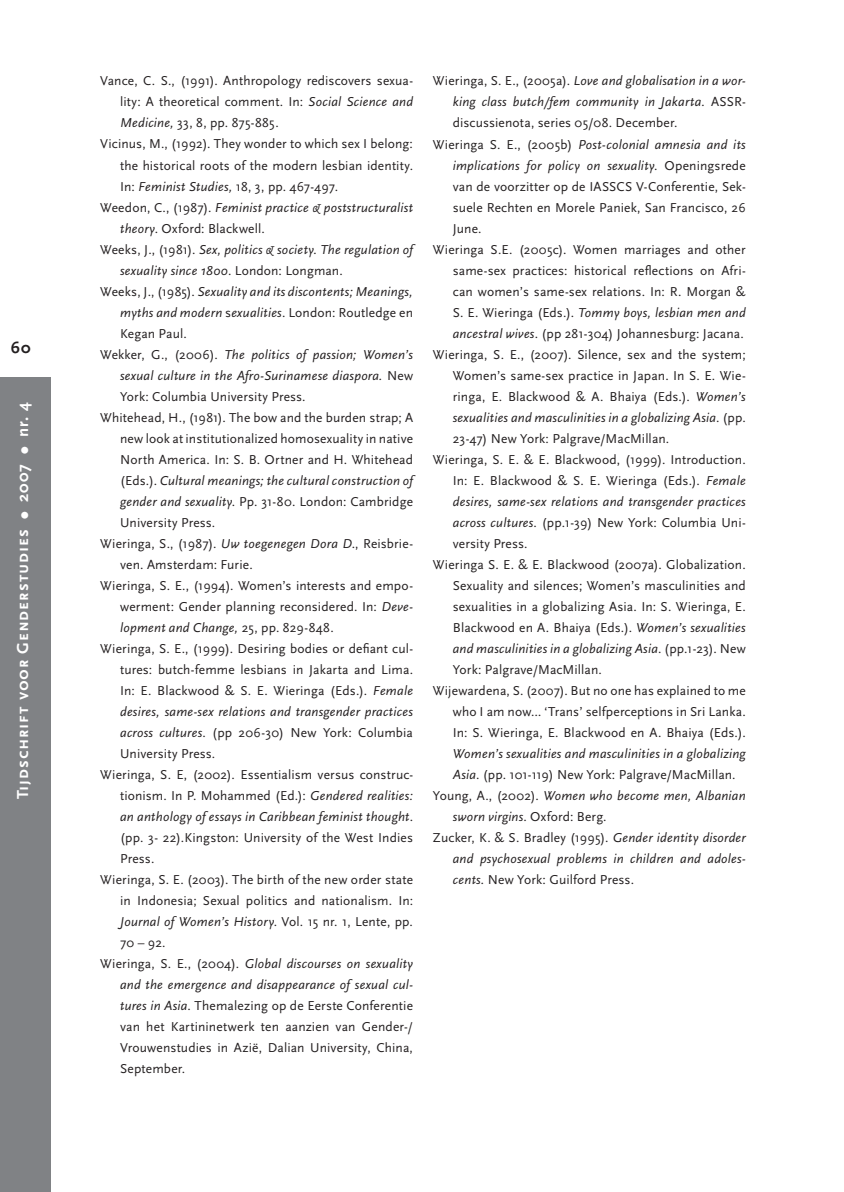
<style>
.page{position:relative;width:844px;height:1192px;background:#fff}
.page>*{position:absolute;margin:0;border:0;box-sizing:border-box;transform-origin:0 0}
.t1{font:700 16.62px "Scala Sans Caps";letter-spacing:.05em;color:#fff}
.t2{font:700 16.62px "Scala Sans";color:#231f20}
.t3{font:13.47px "Scala Sans";letter-spacing:.01em;color:#231f20}
.t4{font:italic 13.47px "Scala Sans";letter-spacing:.015em;color:#231f20}
.s1{font-family:"Scala Sans"}
.s2{font-style:italic}
.s3{font-style:normal}
</style>
<div class="page">
<div style="left:0;top:378px;width:51px;height:813px;background:#808285"></div>
<p class="t2" style="left:11px;top:338px;width:21px">60</p>
<p class="t1" style="left:13px;top:799px;width:398px;rotate:-90deg">Tijdschrift voor Genderstudies ● <span class="s1">2007</span> ● <span class="s1">nr. 4</span></p>
<p class="t3" style="left:100px;top:74px;width:314px">Vance, C. S., (1991). Anthropology rediscovers sexua-</p>
<p class="t3" style="left:120px;top:95px;width:294px">lity: A theoretical comment. In: <span class="s2">Social Science and</span></p>
<p class="t3" style="left:120px;top:116px;width:160px"><span class="s2">Medicine,</span> 33, 8, pp. 875-885.</p>
<p class="t3" style="left:100px;top:137px;width:314px">Vicinus, M., (1992). They wonder to which sex I belong:</p>
<p class="t3" style="left:120px;top:158px;width:294px">the historical roots of the modern lesbian identity.</p>
<p class="t3" style="left:120px;top:179px;width:219px">In: <span class="s2">Feminist Studies,</span> 18, 3, pp. 467-497.</p>
<p class="t4" style="left:100px;top:200px;width:314px"><span class="s3">Weedon, C., (1987).</span> Feminist practice &amp; poststructuralist</p>
<p class="t3" style="left:120px;top:221px;width:146px"><span class="s2">theory</span>. Oxford: Blackwell.</p>
<p class="t4" style="left:100px;top:242px;width:314px"><span class="s3">Weeks, J., (1981).</span> Sex, politics &amp; society. The regulation of</p>
<p class="t4" style="left:120px;top:263px;width:224px">sexuality since 1800<span class="s3">. London: Longman.</span></p>
<p class="t4" style="left:100px;top:284px;width:314px"><span class="s3">Weeks, J., (1985).</span> Sexuality and its discontents; Meanings,</p>
<p class="t4" style="left:120px;top:305px;width:294px">myths and modern <span class="s3">s</span>exualities<span class="s3">. London: Routledge en</span></p>
<p class="t3" style="left:120px;top:326px;width:68px">Kegan Paul.</p>
<p class="t4" style="left:100px;top:347px;width:314px"><span class="s3">Wekker, G., (2006).</span> The politics of passion; Women’s</p>
<p class="t4" style="left:120px;top:368px;width:294px">sexual culture in the Afro-Surinamese diaspora. <span class="s3">New</span></p>
<p class="t3" style="left:120px;top:389px;width:187px">York: Columbia University Press.</p>
<p class="t3" style="left:100px;top:410px;width:314px">Whitehead, H., (1981). The bow and the burden strap; A</p>
<p class="t3" style="left:120px;top:431px;width:294px">new look at institutionalized homosexuality in native</p>
<p class="t3" style="left:120px;top:452px;width:294px">North America. In: S. B. Ortner and H. Whitehead</p>
<p class="t4" style="left:120px;top:473px;width:294px"><span class="s3">(Eds.).</span> Cultural meanings; the cultural construction of</p>
<p class="t3" style="left:120px;top:494px;width:294px"><span class="s2">gender and sexuality</span>. Pp. 31-80. London: Cambridge</p>
<p class="t3" style="left:120px;top:515px;width:97px">University Press.</p>
<p class="t3" style="left:100px;top:536px;width:314px">Wieringa, S., (1987). <span class="s2">Uw toegenegen Dora D</span>., Reisbrie-</p>
<p class="t3" style="left:120px;top:557px;width:134px">ven. Amsterdam: Furie.</p>
<p class="t3" style="left:100px;top:578px;width:314px">Wieringa, S. E., (1994). Women’s interests and empo-</p>
<p class="t3" style="left:120px;top:599px;width:294px">werment: Gender planning reconsidered. In: <span class="s2">Deve-</span></p>
<p class="t4" style="left:120px;top:620px;width:215px">lopment and Change, <span class="s3">25, pp. 829-848.</span></p>
<p class="t3" style="left:100px;top:641px;width:314px">Wieringa, S. E., (1999). Desiring bodies or defiant cul-</p>
<p class="t3" style="left:120px;top:662px;width:294px">tures: butch-femme lesbians in Jakarta and Lima.</p>
<p class="t3" style="left:120px;top:683px;width:294px">In: E. Blackwood &amp; S. E. Wieringa (Eds.). <span class="s2">Female</span></p>
<p class="t4" style="left:120px;top:704px;width:294px">desires, same-sex relations and transgender practices</p>
<p class="t3" style="left:120px;top:725px;width:294px"><span class="s2">across cultures</span>. (pp 206-30) New York: Columbia</p>
<p class="t3" style="left:120px;top:746px;width:97px">University Press.</p>
<p class="t3" style="left:100px;top:767px;width:314px">Wieringa, S. E, (2002). Essentialism versus construc-</p>
<p class="t3" style="left:120px;top:788px;width:294px">tionism. In P. Mohammed (Ed.): <span class="s2">Gendered realities:</span></p>
<p class="t4" style="left:120px;top:809px;width:294px">an anthology of essays in Caribbean feminist thought<span class="s3">.</span></p>
<p class="t3" style="left:120px;top:830px;width:294px">(pp. 3- 22).Kingston: University of the West Indies</p>
<p class="t3" style="left:120px;top:851px;width:36px">Press.</p>
<p class="t3" style="left:100px;top:872px;width:314px">Wieringa, S. E. (2003). The birth of the new order state</p>
<p class="t3" style="left:120px;top:893px;width:294px">in Indonesia; Sexual politics and nationalism. In:</p>
<p class="t4" style="left:120px;top:914px;width:294px">Journal of Women’s History<span class="s3">. Vol. 15 nr. 1, Lente, pp.</span></p>
<p class="t3" style="left:120px;top:935px;width:47px">70 – 92.</p>
<p class="t4" style="left:100px;top:956px;width:314px"><span class="s3">Wieringa, S. E., (2004).</span> Global discourses on sexuality</p>
<p class="t4" style="left:120px;top:977px;width:294px">and the emergence and disappearance of sexual cul-</p>
<p class="t3" style="left:120px;top:998px;width:294px"><span class="s2">tures in Asia</span>. Themalezing op de Eerste Conferentie</p>
<p class="t3" style="left:120px;top:1019px;width:294px">van het Kartininetwerk ten aanzien van Gender-/</p>
<p class="t3" style="left:120px;top:1040px;width:294px">Vrouwenstudies in Azië, Dalian University, China,</p>
<p class="t3" style="left:120px;top:1061px;width:67px">September.</p>
<p class="t4" style="left:433px;top:74px;width:314px"><span class="s3">Wieringa, S. E., (2005a).</span> Love and globalisation in a wor-</p>
<p class="t4" style="left:452px;top:95px;width:293px">king class butch/fem community in Jakarta. <span class="s3">ASSR-</span></p>
<p class="t3" style="left:452px;top:116px;width:226px">discussienota, series 05/08. December.</p>
<p class="t4" style="left:433px;top:137px;width:314px"><span class="s3">Wieringa S. E., (2005b)</span> Post-colonial amnesia and its</p>
<p class="t4" style="left:452px;top:158px;width:294px">implications for policy on sexuality<span class="s3">. Openingsrede</span></p>
<p class="t3" style="left:452px;top:179px;width:294px">van de voorzitter op de IASSCS V-Conferentie, Sek-</p>
<p class="t3" style="left:452px;top:200px;width:294px">suele Rechten en Morele Paniek, San Francisco, 26</p>
<p class="t3" style="left:452px;top:221px;width:30px">June.</p>
<p class="t3" style="left:433px;top:242px;width:314px">Wieringa S.E. (2005c). Women marriages and other</p>
<p class="t3" style="left:452px;top:263px;width:294px">same-sex practices: historical reflections on Afri-</p>
<p class="t3" style="left:452px;top:284px;width:294px">can women’s same-sex relations. In: R. Morgan &amp;</p>
<p class="t4" style="left:452px;top:305px;width:294px"><span class="s3">S. E. Wieringa (Eds.).</span> Tommy boys, lesbian men and</p>
<p class="t3" style="left:452px;top:326px;width:292px"><span class="s2">ancestral wives</span>. (pp 281-304) Johannesburg: Jacana.</p>
<p class="t3" style="left:433px;top:347px;width:314px">Wieringa, S. E., (2007). Silence, sex and the system;</p>
<p class="t3" style="left:452px;top:368px;width:294px">Women’s same-sex practice in Japan. In S. E. Wie-</p>
<p class="t3" style="left:452px;top:389px;width:294px">ringa, E. Blackwood &amp; A. Bhaiya (Eds.). <span class="s2">Women’s</span></p>
<p class="t4" style="left:452px;top:410px;width:294px">sexualities and masculinities in a globalizing Asia<span class="s3">. (pp.</span></p>
<p class="t3" style="left:452px;top:431px;width:218px">23-47) New York: Palgrave/MacMillan.</p>
<p class="t3" style="left:433px;top:452px;width:314px">Wieringa, S. E. &amp; E. Blackwood, (1999). Introduction.</p>
<p class="t3" style="left:452px;top:473px;width:294px">In: E. Blackwood &amp; S. E. Wieringa (Eds.). <span class="s2">Female</span></p>
<p class="t4" style="left:452px;top:494px;width:294px">desires, same-sex relations and transgender practices</p>
<p class="t3" style="left:452px;top:515px;width:294px"><span class="s2">across cultures</span>. (pp.1-39) New York: Columbia Uni-</p>
<p class="t3" style="left:452px;top:536px;width:76px">versity Press.</p>
<p class="t3" style="left:433px;top:557px;width:314px">Wieringa S. E. &amp; E. Blackwood (2007a). Globalization.</p>
<p class="t3" style="left:452px;top:578px;width:294px">Sexuality and silences; Women’s masculinities and</p>
<p class="t3" style="left:452px;top:599px;width:294px">sexualities in a globalizing Asia. In: S. Wieringa, E.</p>
<p class="t3" style="left:452px;top:620px;width:294px">Blackwood en A. Bhaiya (Eds.). <span class="s2">Women’s sexualities</span></p>
<p class="t4" style="left:452px;top:641px;width:294px">and masculinities in a globalizing Asia<span class="s3">. (pp.1-23). New</span></p>
<p class="t3" style="left:452px;top:662px;width:150px">York: Palgrave/MacMillan.</p>
<p class="t3" style="left:433px;top:683px;width:314px">Wijewardena, S. (2007). But no one has explained to me</p>
<p class="t3" style="left:452px;top:704px;width:294px">who I am now… ‘Trans’ selfperceptions in Sri Lanka.</p>
<p class="t3" style="left:452px;top:725px;width:294px">In: S. Wieringa, E. Blackwood en A. Bhaiya (Eds.).</p>
<p class="t4" style="left:452px;top:746px;width:294px">Women’s sexualities and masculinities in a globalizing</p>
<p class="t3" style="left:452px;top:767px;width:284px"><span class="s2">Asia</span>. (pp. 101-119) New York: Palgrave/MacMillan.</p>
<p class="t4" style="left:433px;top:788px;width:314px"><span class="s3">Young, A., (2002).</span> Women who become men, Albanian</p>
<p class="t3" style="left:452px;top:809px;width:155px"><span class="s2">sworn virgins</span>. Oxford: Berg.</p>
<p class="t3" style="left:433px;top:830px;width:314px">Zucker, K. &amp; S. Bradley (1995). <span class="s2">Gender identity disorder</span></p>
<p class="t4" style="left:452px;top:851px;width:294px">and psychosexual problems in children and adoles-</p>
<p class="t3" style="left:452px;top:872px;width:183px"><span class="s2">cents.</span> New York: Guilford Press.</p>
</div>
